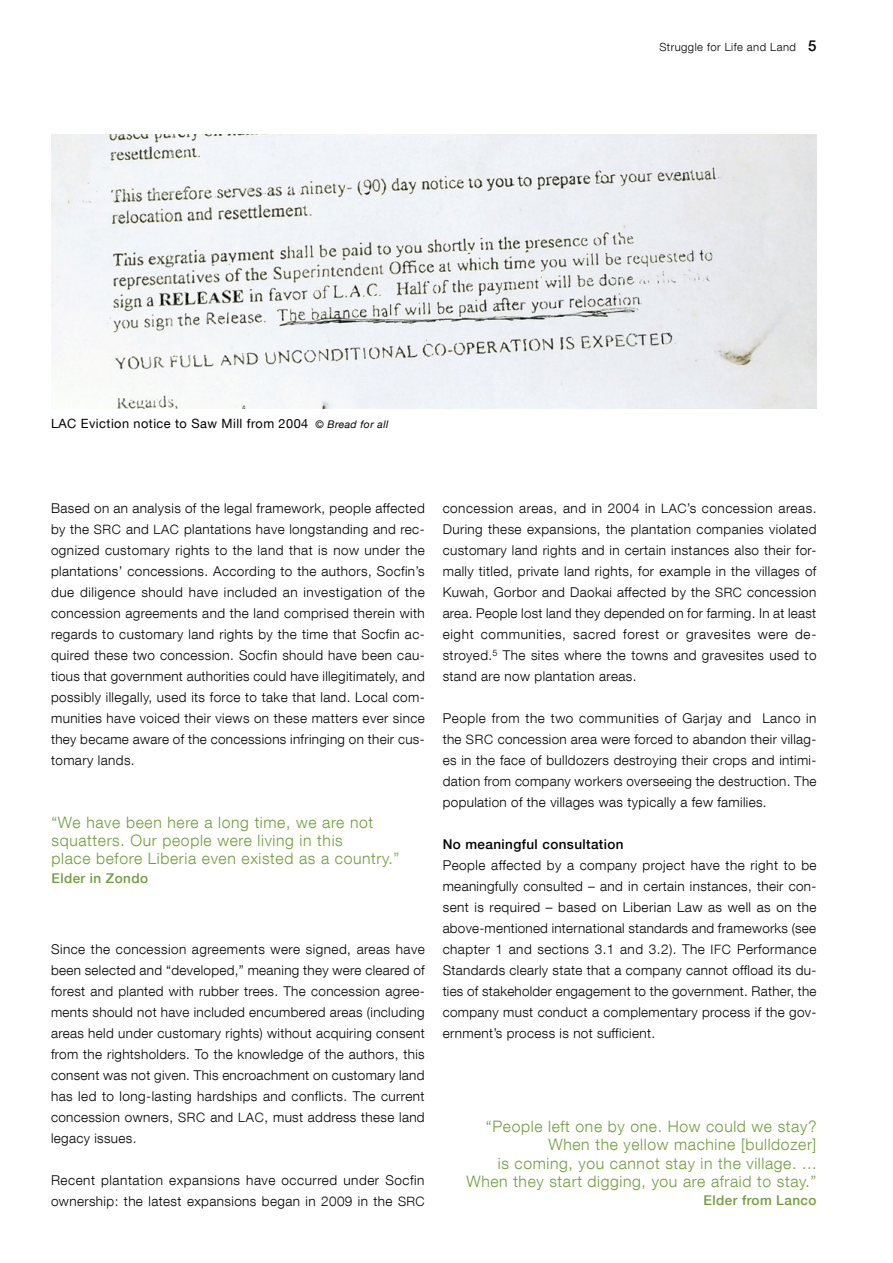
<style>
.page{position:relative;width:893px;height:1263px;background:#fff}
.page>*{position:absolute;margin:0;border:0;box-sizing:border-box;transform-origin:0 0}
._04_Zitat{font:300 15.75px/18.3px "Helvetica Neue LT Com";letter-spacing:.04em;color:#729c3c}
._02_Lauftext_oE{font:300 13.5px/21px "Helvetica Neue LT Com";letter-spacing:.025em;color:#000;text-align:justify}
._04_Zitat-2{font:500 13.5px "Helvetica Neue LT Com";letter-spacing:.03em;color:#729c3c}
._01-C_Zwischentitel{font:500 13.5px "Helvetica Neue LT Com";letter-spacing:.03em;color:#000}
._05_Bildlegende{font:12.75px "Helvetica Neue LT Com";letter-spacing:.035em;color:#000}
.t1{font:300 11.25px "Helvetica Neue LT Com";letter-spacing:.04em;color:#000}
.s1{font-weight:500;font-size:15px}
.s2{font-size:10.5px}
.s3{font-family:"Helvetica Neue";font-style:italic;font-size:10.5px}
.s4{font-size:12.9px}
</style>
<div class="page">
<img style="left:51px;top:135px;width:765px;height:273px">
<p class="t1" style="left:659px;top:40px;width:158px">Struggle for Life and Land <span class="s1">5</span></p>
<p class="_05_Bildlegende" style="left:51px;top:415px;width:339px">LAC Eviction notice to Saw Mill from 2004 <span class="s2">©</span> <span class="s3">Bread for all</span></p>
<p class="_02_Lauftext_oE" style="left:51px;top:497px;width:375px">Based on an analysis of the legal framework, people affected by the <span class="s4">SRC</span> and <span class="s4">LAC</span> plantations have longstanding and rec&shy;ognized customary rights to the land that is now under the plantations’ concessions. According to the authors, Socfin’s due diligence should have included an investigation of the concession agreements and the land comprised therein with regards to customary land rights by the time that Socfin ac&shy;quired these two concession. Socfin should have been cau&shy;tious that government authorities could have illegitimately, and possibly illegally, used its force to take that land. Local com&shy;munities have voiced their views on these matters ever since they became aware of the concessions infringing on their cus&shy;tomary lands.</p>
<p class="_04_Zitat" style="left:52px;top:813px;width:349px">“We have been here a long time, we are not squatters. Our people were living in this<br>place before Liberia even existed as a country.”</p>
<p class="_04_Zitat-2" style="left:52px;top:870px;width:98px">Elder in Zondo</p>
<p class="_02_Lauftext_oE" style="left:51px;top:938px;width:375px">Since the concession agreements were signed, areas have been selected and “developed,” meaning they were cleared of forest and planted with rubber trees. The concession agree&shy;ments should not have included encumbered areas (including areas held under customary rights) without acquiring consent from the rightsholders. To the knowledge of the authors, this consent was not given. This encroachment on customary land has led to long-lasting hardships and conflicts. The current concession owners, <span class="s4">SRC</span> and <span class="s4">LAC</span>, must address these land legacy issues.</p>
<p class="_02_Lauftext_oE" style="left:51px;top:1169px;width:375px">Recent plantation expansions have occurred under Socfin ownership: the latest expansions began in 2009 in the <span class="s4">SRC</span></p>
<p class="_02_Lauftext_oE" style="left:443px;top:497px;width:375px">concession areas, and in 2004 in <span class="s4">LAC</span>’s concession areas.<br>During these expansions, the plantation companies violated customary land rights and in certain instances also their for&shy;mally titled, private land rights, for example in the villages of Kuwah, Gorbor and Daokai affected by the <span class="s4">SRC</span> concession area. People lost land they depended on for farming. In at least eight communities, sacred forest or gravesites were de&shy;stroyed.<sup>5</sup> The sites where the towns and gravesites used to stand are now plantation areas.</p>
<p class="_02_Lauftext_oE" style="left:443px;top:707px;width:375px">People from the two communities of Garjay and Lanco in the <span class="s4">SRC</span> concession area were forced to abandon their villag&shy;es in the face of bulldozers destroying their crops and intimi&shy;dation from company workers overseeing the destruction. The population of the villages was typically a few families.</p>
<p class="_01-C_Zwischentitel" style="left:443px;top:836px;width:182px">No meaningful consultation</p>
<p class="_02_Lauftext_oE" style="left:443px;top:854px;width:375px">People affected by a company project have the right to be meaningfully consulted – and in certain instances, their con&shy;sent is required – based on Liberian Law as well as on the above-mentioned international standards and frameworks (see chapter 1 and sections 3.1 and 3.2). The <span class="s4">IFC</span> Performance Standards clearly state that a company cannot offload its du&shy;ties of stakeholder engagement to the government. Rather, the company must conduct a complementary process if the gov&shy;ernment’s process is not sufficient.</p>
<p class="_04_Zitat" style="left:466px;top:1117px;width:351px;text-align:right">“People left one by one. How could we stay?<br>When the yellow machine [bulldozer]<br>is coming, you cannot stay in the village. ...<br>When they start digging, you are afraid to stay.”</p>
<p class="_04_Zitat-2" style="left:704px;top:1192px;width:114px">Elder from Lanco</p>
</div>
